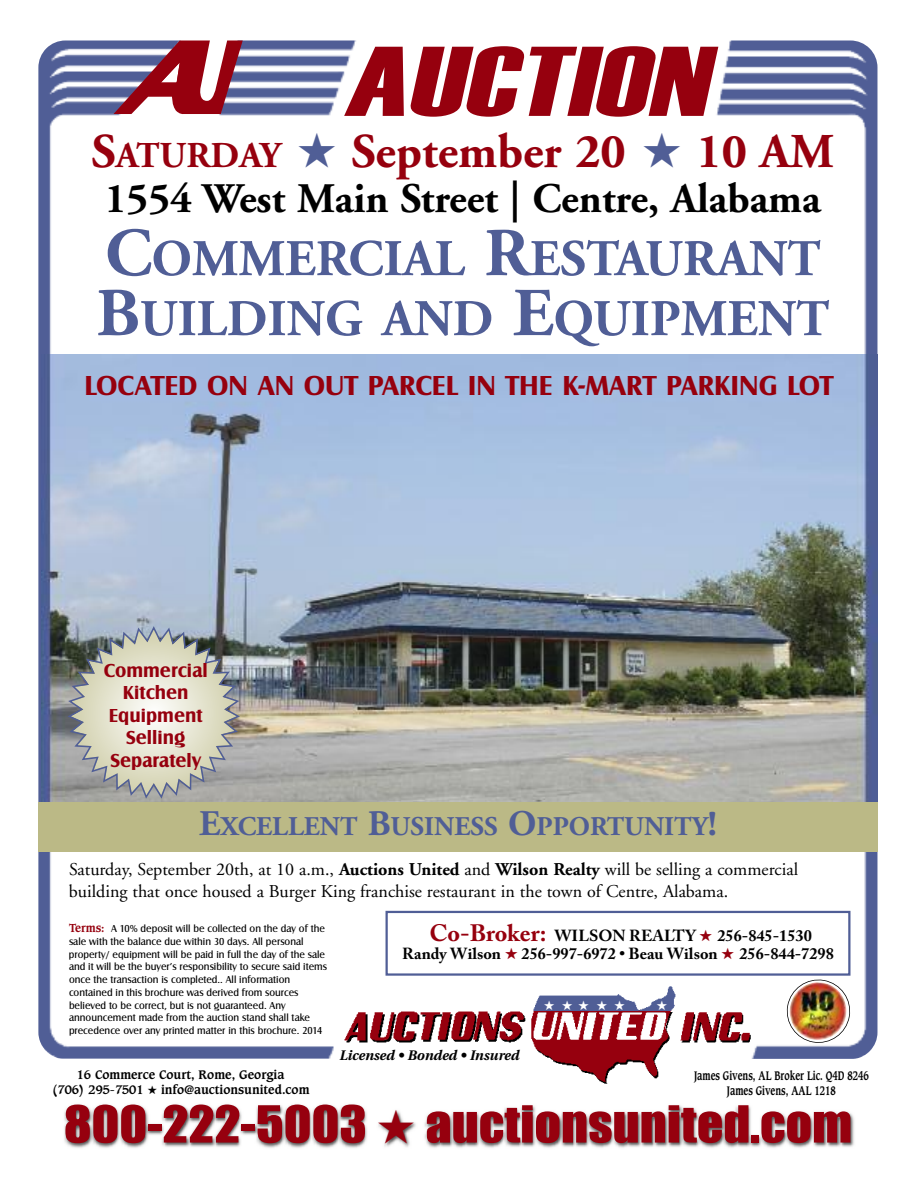
<style>
.page{position:relative;width:918px;height:1188px;background:#fff}
.page>*{position:absolute;margin:0;border:0;box-sizing:border-box;transform-origin:0 0}
.t1{font:700 51.3px/60px "Adobe Garamond";color:#505e96}
.t2{font:700 48.45px "Adobe Garamond";color:#96000e}
.t3{font:47.25px "Impact";color:#96000e;scale:1.1 1}
.t4{font:700 42px "Adobe Garamond";color:#000}
.t5{font:700 28.5px "Castle T";color:#96000e}
.t6{font:700 27px "Adobe Garamond";color:#505e96}
.t7{font:700 19.5px/22.5px "Castle T";color:#96000e;text-align:center}
.t8{font:18px/21.6px "Adobe Garamond";color:#000}
.t9{font:700 16.05px/18.3px "Adobe Caslon Pro";color:#000;text-align:center}
.t10{font:italic 700 13.8px "Utopia";color:#000}
.t11{font:13.35px "Zapf Dingbats ITC";color:#fff}
.t12{font:700 12px/15px "Caxton";color:#000;text-align:center}
.t13{font:700 12px/15px "Caxton";color:#000;text-align:center;scale:.75 1}
.t14{font:10.5px/12.8px "Castle T";color:#000}
.s1{font-size:36.3px}
.s2{color:#505e96}
.s3{font-family:"Adobe Garamond Pro"}
.s4{font-size:68.4px}
.s5{font-size:36px}
.s6{font-weight:700}
.s7{font-family:"Caxton";font-weight:700;font-size:11.25px;color:#96000e}
.s8{font-size:23.55px;color:#96000e}
.s9{color:#96000e}
</style>
<div class="page">
<img style="left:64px;top:1104px;width:790px;height:44px">
<img style="left:38px;top:40px;width:839px;height:1019px">
<img style="left:42px;top:354px;width:835px;height:448px">
<svg style="left:344px;top:46px;width:374px;height:71px"></svg>
<img style="left:341px;top:1011px;width:413px;height:73px">
<img style="left:529px;top:985px;width:156px;height:26px">
<img style="left:784px;top:977px;width:69px;height:68px">
<svg style="left:114px;top:40px;width:129px;height:74px"></svg>
<div style="left:388px;top:913px;width:460px;height:60px;background:#fff"></div>
<div style="left:386px;top:911px;width:464px;height:65px;border:2px solid #505e96"></div>
<svg style="left:68px;top:626px;width:172px;height:173px"></svg>
<div style="left:38px;top:802px;width:840px;height:50px;background:#bbb986"></div>
<svg style="left:533px;top:1000px;width:135px;height:42px"></svg>
<h2 class="t2" style="left:91px;top:132px;width:744px">S<span class="s1">ATURDAY</span> <span class="s2">★</span> September 20 <span class="s2">★</span> <span class="s3">10 AM</span></h2>
<h3 class="t4" style="left:105px;top:182px;width:718px">1554 West Main Street | Centre, Alabama</h3>
<h1 class="t1" style="left:96px;top:233px;width:735px"><span class="s4">C</span>OMMERCIAL <span class="s4">R</span>ESTAURANT<br><span class="s4">B</span>UILDING AND <span class="s4">E</span>QUIPMENT</h1>
<h3 class="t5" style="left:84px;top:368px;width:751px">LOCATED ON AN OUT PARCEL IN THE K-MART PARKING LOT</h3>
<h3 class="t7" style="left:104px;top:659px;width:106px">Commercial<br>Kitchen<br>Equipment<br>Selling<br>Separately</h3>
<h3 class="t6" style="left:199px;top:816px;width:519px"><span class="s5">E</span>XCELLENT <span class="s5">B</span>USINESS <span class="s5">O</span>PPORTUNITY<span class="s5">!</span></h3>
<h3 class="t8" style="left:69px;top:860px;width:731px">Saturday, September 20th, at 10 a.m., <span class="s6">Auctions United</span> and <span class="s6">Wilson Realty</span> will be selling a commercial building that once housed a Burger King franchise restaurant in the town of Centre, Alabama.</h3>
<p class="t14" style="left:69px;top:922px;width:260px"><span class="s7">Terms:</span> A 10% deposit will be collected on the day of the sale with the balance due within 30 days. All personal property/ equipment will be paid in full the day of the sale and it will be the buyer’s responsibility to secure said items once the transaction is completed.. All information contained in this brochure was derived from sources believed to be correct, but is not guaranteed. Any announcement made from the auction stand shall take precedence over any printed matter in this brochure. 2014</p>
<p class="t12" style="left:52px;top:1068px;width:259px">16 Commerce Court, Rome, Georgia<br>(706) 295-7501 ★ info@auctionsunited.com</p>
<h3 class="t9" style="left:402px;top:928px;width:433px"><span class="s8">Co-Broker:</span> WILSON REALTY <span class="s9">★</span> 256-845-1530<br>Randy Wilson <span class="s9">★</span> 256-997-6972 • Beau Wilson <span class="s9">★</span> 256-844-7298</h3>
<h3 class="t10" style="left:339px;top:1049px;width:181px">Licensed • Bonded • Insured</h3>
<p class="t11" style="left:544px;top:997px;width:83px">★★★★★</p>
<p class="t13" style="left:694px;top:1069px;width:234px">James Givens, AL Broker Lic. Q4D 8246<br>James Givens, AAL 1218</p>
<h3 class="t3" style="left:64px;top:1099px;width:718px">800-222-5003 ★ auctionsunited.com</h3>
</div>
